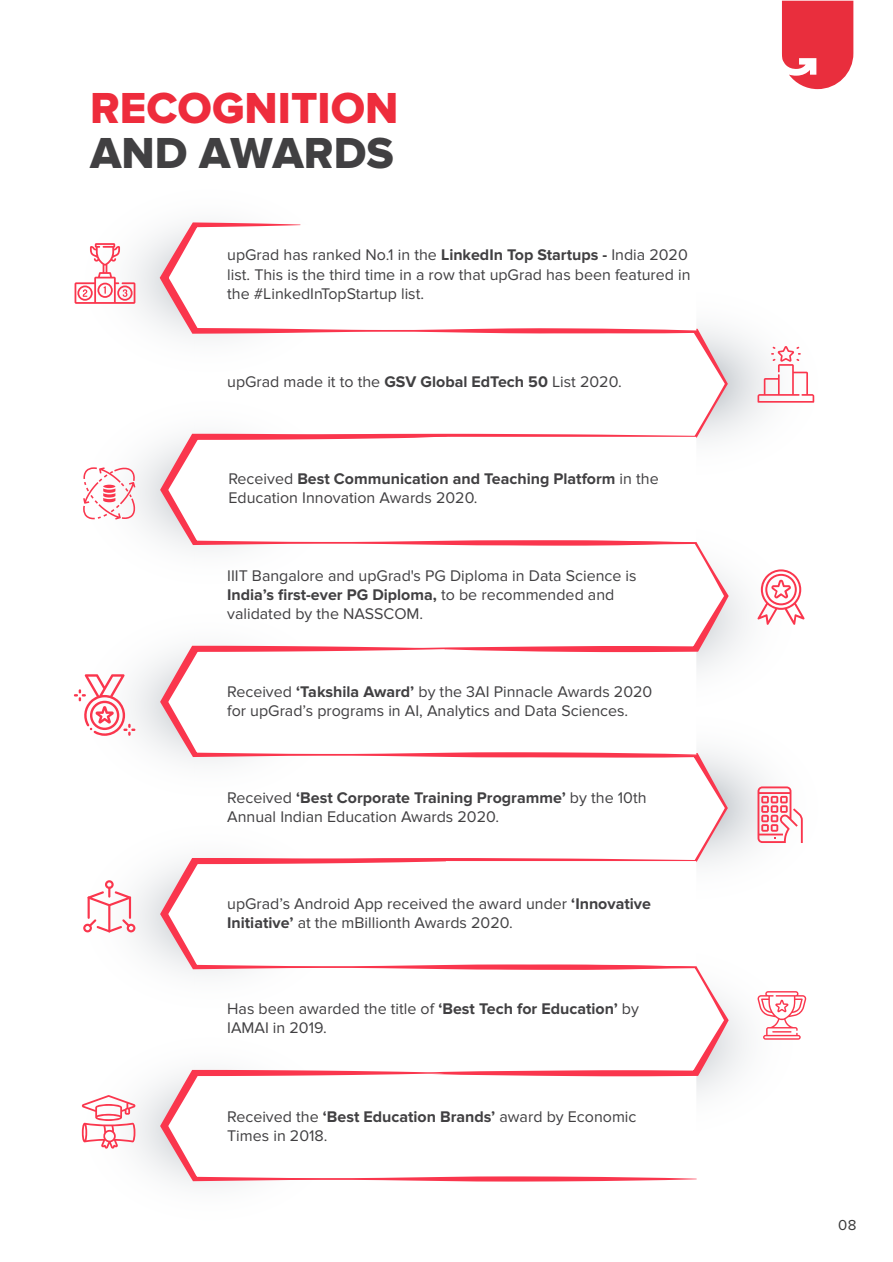
<style>
.page{position:relative;width:893px;height:1262px;background:#fff}
.page>*{position:absolute;margin:0;border:0;box-sizing:border-box;transform-origin:0 0}
.t1{font:45px "Proxima Nova Extrabld";color:#ee2c3c}
.t2{font:45px "Proxima Nova Extrabld";color:#414042}
.t3{font:16.05px/19.2px "Proxima Nova";color:#414042}
.t4{font:15px "Proxima Nova";color:#3a3a3a}
.s1{font-weight:700}
</style>
<div class="page">
<svg style="left:782px;top:1px;width:71px;height:88px;background:#ec4b58"></svg>
<svg style="left:555px;top:281px;width:277px;height:204px"></svg>
<svg style="left:377px;top:328px;width:350px;height:112px"></svg>
<svg style="left:555px;top:705px;width:277px;height:204px"></svg>
<svg style="left:457px;top:752px;width:270px;height:112px"></svg>
<svg style="left:160px;top:222px;width:536px;height:112px"></svg>
<svg style="left:160px;top:434px;width:536px;height:111px"></svg>
<svg style="left:160px;top:858px;width:536px;height:111px"></svg>
<svg style="left:160px;top:1069px;width:536px;height:112px"></svg>
<svg style="left:160px;top:645px;width:536px;height:112px"></svg>
<svg style="left:382px;top:540px;width:346px;height:112px"></svg>
<svg style="left:757px;top:569px;width:47px;height:56px"></svg>
<svg style="left:757px;top:346px;width:57px;height:57px"></svg>
<svg style="left:757px;top:786px;width:45px;height:57px"></svg>
<svg style="left:757px;top:991px;width:49px;height:48px"></svg>
<svg style="left:426px;top:964px;width:302px;height:112px"></svg>
<svg style="left:74px;top:674px;width:61px;height:62px"></svg>
<svg style="left:83px;top:467px;width:53px;height:52px"></svg>
<svg style="left:75px;top:243px;width:60px;height:61px"></svg>
<hr style="left:88px;top:896px;width:2px;height:22px;background:#fa364d">
<hr style="left:129px;top:896px;width:2px;height:22px;background:#fa364d">
<hr style="left:108px;top:904px;width:2px;height:28px;background:#fa364d">
<svg style="left:88px;top:880px;width:43px;height:26px"></svg>
<svg style="left:83px;top:919px;width:52px;height:13px"></svg>
<svg style="left:82px;top:1095px;width:53px;height:53px"></svg>
<h1 class="t1" style="left:90px;top:87px;width:310px">RECOGNITION</h1>
<h1 class="t2" style="left:90px;top:132px;width:305px">AND AWARDS</h1>
<p class="t3" style="left:227px;top:246px;width:465px">upGrad has ranked No.1 in the <span class="s1">LinkedIn Top Startups -</span> India 2020 list. This is the third time in a row that upGrad has been featured in the #LinkedInTopStartup list.</p>
<p class="t3" style="left:227px;top:372px;width:396px">upGrad made it to the <span class="s1">GSV Global EdTech 50</span> List 2020.</p>
<p class="t3" style="left:228px;top:469px;width:432px">Received <span class="s1">Best Communication and Teaching Platform</span> in the<br>Education Innovation Awards 2020.</p>
<p class="t3" style="left:227px;top:566px;width:411px">IIIT Bangalore and upGrad's PG Diploma in Data Science is<br><span class="s1">India’s first-ever PG Diploma,</span> to be recommended and validated by the NASSCOM.</p>
<p class="t3" style="left:227px;top:682px;width:426px">Received <span class="s1">‘Takshila Award’</span> by the 3AI Pinnacle Awards 2020 for upGrad’s programs in AI, Analytics and Data Sciences.</p>
<p class="t3" style="left:227px;top:788px;width:421px">Received <span class="s1">‘Best Corporate Training Programme’</span> by the 10th<br>Annual Indian Education Awards 2020.</p>
<p class="t3" style="left:227px;top:894px;width:425px">upGrad’s Android App received the award under <span class="s1">‘Innovative<br>Initiative’</span> at the mBillionth Awards 2020.</p>
<p class="t3" style="left:227px;top:999px;width:413px">Has been awarded the title of <span class="s1">‘Best Tech for Education’</span> by<br>IAMAI in 2019.</p>
<p class="t3" style="left:227px;top:1106px;width:411px">Received the <span class="s1">‘Best Education Brands’</span> award by Economic<br>Times in 2018.</p>
<p class="t4" style="left:838px;top:1216px;width:20px">08</p>
</div>
